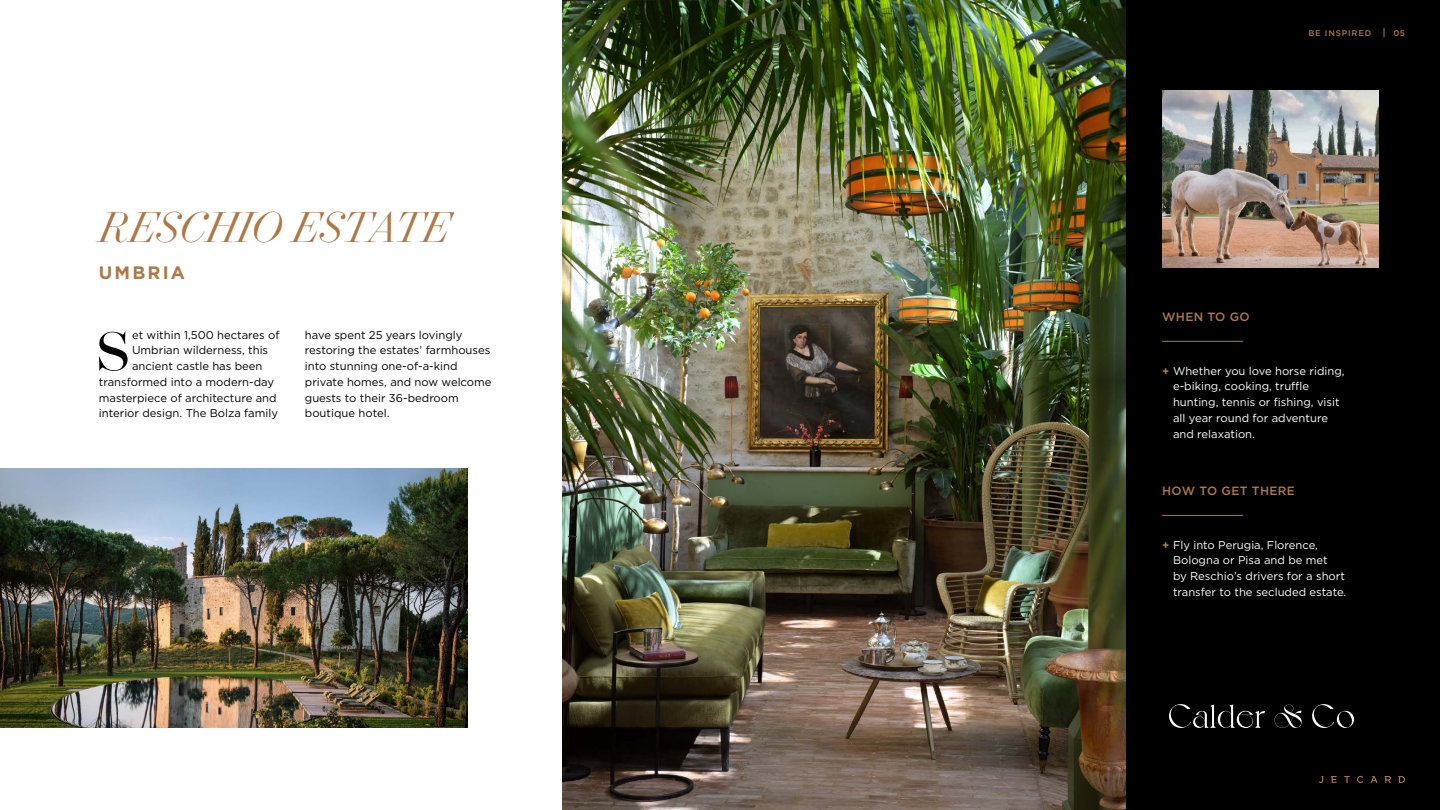
<style>
.page{position:relative;width:1440px;height:810px;background:#fff}
.page>*{position:absolute;margin:0;border:0;box-sizing:border-box;transform-origin:0 0}
.t1{font:62.78px "Surveyor Fine";color:#000}
.t2{font:italic 300 49.2px "Surveyor Fine";letter-spacing:-.01em;color:#ad7948}
.t3{font:700 18px "Gotham";letter-spacing:.12em;color:#ad7948}
.t4{font:500 12px "Gotham";letter-spacing:.03em;color:#ad7948}
.t5{font:11.25px/15.8px "Gotham";color:#000}
.t6{font:11.25px/15.8px "Gotham";color:#fff}
.t7{font:500 8.25px "Gotham";letter-spacing:.1em;color:#ad7948}
.s1{font-size:10.12px}
.s2{font-weight:700;color:#ad7948}
</style>
<div class="page">
<div style="left:1125px;top:0;width:315px;height:810px;background:#000"></div>
<svg style="left:1344px;top:776px;width:6px;height:7px"></svg>
<svg style="left:1357px;top:776px;width:6px;height:7px"></svg>
<svg style="left:1331px;top:776px;width:6px;height:7px"></svg>
<svg style="left:1370px;top:776px;width:8px;height:7px"></svg>
<svg style="left:1385px;top:776px;width:6px;height:7px"></svg>
<svg style="left:1398px;top:776px;width:7px;height:7px"></svg>
<svg style="left:1319px;top:776px;width:4px;height:7px"></svg>
<img style="left:562px;top:0;width:563px;height:810px">
<hr style="left:1162px;top:341px;width:81px;height:1px;background:#ad7948">
<hr style="left:1162px;top:515px;width:81px;height:1px;background:#ad7948">
<svg style="left:1169px;top:704px;width:96px;height:24px"></svg>
<svg style="left:1274px;top:705px;width:28px;height:23px"></svg>
<svg style="left:1312px;top:704px;width:42px;height:24px"></svg>
<img style="left:1162px;top:90px;width:216px;height:177px">
<img style="left:0;top:468px;width:467px;height:260px">
<h2 class="t2" style="left:99px;top:198px;width:352px">RESCHIO ESTATE</h2>
<h3 class="t3" style="left:99px;top:261px;width:88px">UMBRIA</h3>
<h1 class="t1" style="left:95px;top:315px;width:37px">S</h1>
<p class="t5" style="left:132px;top:327px;width:149px">et within 1,500 hectares of</p>
<p class="t5" style="left:132px;top:342px;width:138px">Umbrian wilderness, this</p>
<p class="t5" style="left:132px;top:358px;width:132px">ancient castle has been</p>
<p class="t5" style="left:99px;top:374px;width:177px">transformed into a modern-day</p>
<p class="t5" style="left:99px;top:390px;width:179px">masterpiece of architecture and</p>
<p class="t5" style="left:99px;top:405px;width:181px">interior design. The Bolza family</p>
<p class="t5" style="left:305px;top:327px;width:188px">have spent 25 years lovingly restoring the estates’ farmhouses into stunning one-of-a-kind private homes, and now welcome guests to their 36-bedroom boutique hotel.</p>
<p class="t7" style="left:1308px;top:27px;width:98px">BE INSPIRED <span class="s1">|</span> 05</p>
<p class="t4" style="left:1162px;top:309px;width:89px">WHEN TO GO</p>
<p class="t6" style="left:1173px;top:363px;width:173px;text-indent:-11px"><span class="s2">+</span> Whether you love horse riding, e-biking, cooking, truffle hunting, tennis or fishing, visit all year round for adventure and relaxation.</p>
<p class="t4" style="left:1162px;top:483px;width:134px">HOW TO GET THERE</p>
<p class="t6" style="left:1173px;top:537px;width:175px;text-indent:-11px"><span class="s2">+</span> Fly into Perugia, Florence,<br>Bologna or Pisa and be met<br>by Reschio’s drivers for a short transfer to the secluded estate.</p>
</div>
